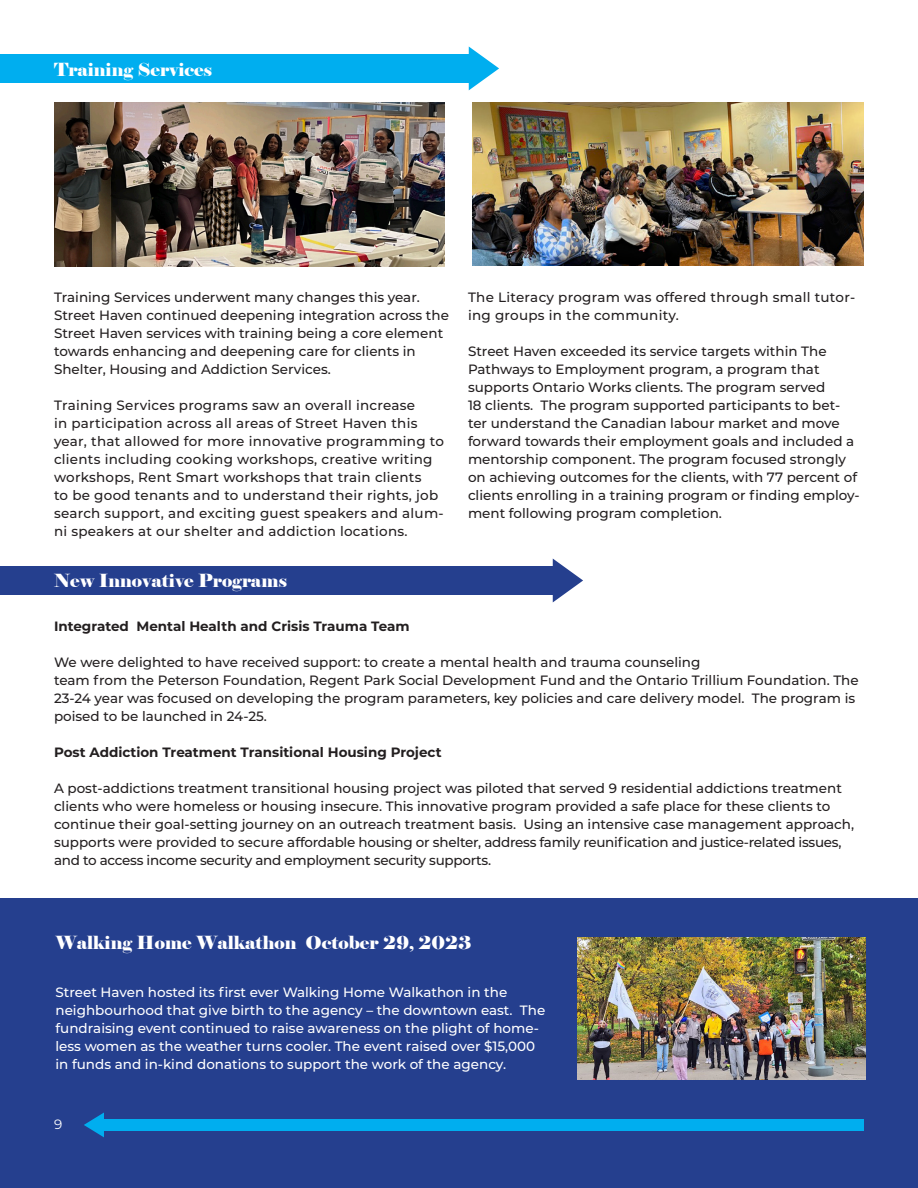
<style>
.page{position:relative;width:918px;height:1188px;background:#fff}
.page>*{position:absolute;margin:0;border:0;box-sizing:border-box;transform-origin:0 0}
.Heading_White{font:18px "Elephant";color:#fff}
.Body_Copy{font:500 13.5px/18px "Montserrat";color:#231f20}
.Body_Copy-2{font:500 13.5px/18px "Montserrat";letter-spacing:.02em;color:#231f20}
.Body_Copy_White{font:500 13.5px/18px "Montserrat";color:#fff}
.Body_Copy-3{font:700 13.5px "Montserrat";color:#231f20}
.t1{font:13.5px "Montserrat";color:#fff}
</style>
<div class="page">
<svg style="left:553px;top:559px;width:30px;height:43px"></svg>
<div style="left:0;top:566px;width:559px;height:29px;background:#253f8e"></div>
<svg style="left:469px;top:46px;width:30px;height:44px"></svg>
<div style="left:0;top:54px;width:472px;height:29px;background:#00aeef"></div>
<img style="left:54px;top:103px;width:390px;height:163px">
<img style="left:472px;top:103px;width:392px;height:163px">
<div style="left:0;top:898px;width:918px;height:290px;background:#253f8e"></div>
<img style="left:577px;top:937px;width:289px;height:142px">
<div style="left:100px;top:1119px;width:764px;height:12px;background:#00aeef"></div>
<svg style="left:84px;top:1113px;width:20px;height:24px"></svg>
<p class="Heading_White" style="left:54px;top:58px;width:160px">Training Services</p>
<p class="Body_Copy" style="left:54px;top:287px;width:397px">Training Services underwent many changes this year.<br>Street Haven continued deepening integration across the Street Haven services with training being a core element towards enhancing and deepening care for clients in Shelter, Housing and Addiction Services.</p>
<p class="Body_Copy-2" style="left:54px;top:395px;width:392px">Training Services programs saw an overall increase<br>in participation across all areas of Street Haven this year, that allowed for more innovative programming to clients including cooking workshops, creative writing workshops, Rent Smart workshops that train clients<br>to be good tenants and to understand their rights, job search support, and exciting guest speakers and alum&shy;ni speakers at our shelter and addiction locations.</p>
<p class="Heading_White" style="left:54px;top:570px;width:235px">New Innovative Programs</p>
<p class="Body_Copy-2" style="left:468px;top:287px;width:389px">The Literacy program was offered through small tutor&shy;ing groups in the community.</p>
<p class="Body_Copy" style="left:468px;top:341px;width:393px">Street Haven exceeded its service targets within The Pathways to Employment program, a program that supports Ontario Works clients. The program served<br>18 clients. The program supported participants to bet&shy;ter understand the Canadian labour market and move forward towards their employment goals and included a mentorship component. The program focused strongly on achieving outcomes for the clients, with 77 percent of clients enrolling in a training program or finding employ&shy;ment following program completion.</p>
<p class="Body_Copy-3" style="left:54px;top:617px;width:357px">Integrated Mental Health and Crisis Trauma Team</p>
<p class="Body_Copy" style="left:54px;top:653px;width:648px">We were delighted to have received support: to create a mental health and trauma counseling</p>
<p class="Body_Copy" style="left:54px;top:671px;width:806px">team from the Peterson Foundation, Regent Park Social Development Fund and the Ontario Trillium Foundation. The<br>23-24 year was focused on developing the program parameters, key policies and care delivery model. The program is poised to be launched in 24-25.</p>
<p class="Body_Copy-3" style="left:54px;top:743px;width:389px">Post Addiction Treatment Transitional Housing Project</p>
<p class="Body_Copy" style="left:54px;top:779px;width:802px">A post-addictions treatment transitional housing project was piloted that served 9 residential addictions treatment clients who were homeless or housing insecure. This innovative program provided a safe place for these clients to continue their goal-setting journey on an outreach treatment basis. Using an intensive case management approach, supports were provided to secure affordable housing or shelter, address family reunification and justice-related issues, and to access income security and employment security supports.</p>
<p class="Heading_White" style="left:56px;top:931px;width:417px">Walking Home Walkathon October 29, 2023</p>
<p class="Body_Copy_White" style="left:56px;top:982px;width:491px">Street Haven hosted its first ever Walking Home Walkathon in the neighbourhood that give birth to the agency – the downtown east. The fundraising event continued to raise awareness on the plight of home&shy;less women as the weather turns cooler. The event raised over $15,000 in funds and in-kind donations to support the work of the agency.</p>
<p class="t1" style="left:54px;top:1115px;width:10px">9</p>
</div>
